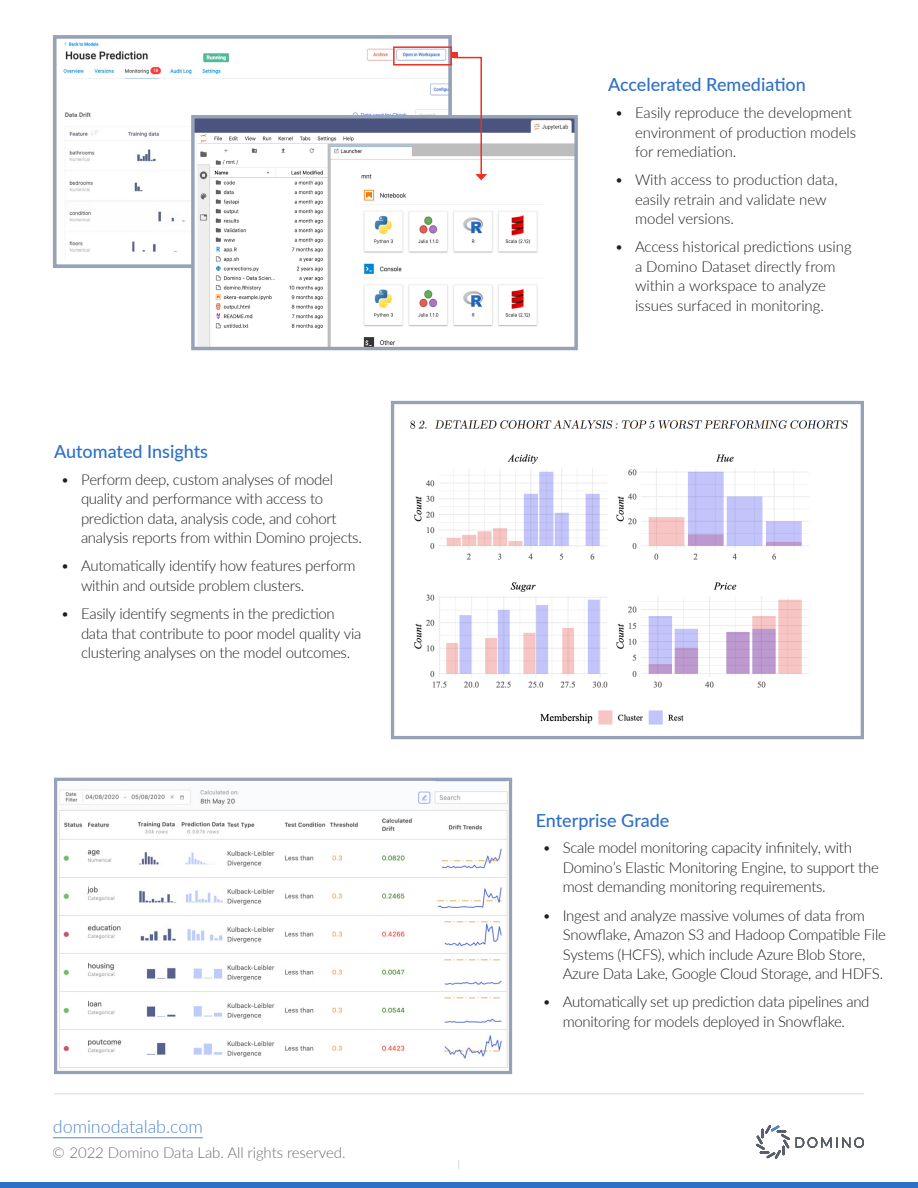
<style>
.page{position:relative;width:918px;height:1188px;background:#fff}
.page>*{position:absolute;margin:0;border:0;box-sizing:border-box;transform-origin:0 0}
.t1{font:500 18px "Lato";color:#2e70c7}
.t2{font:300 18px "Lato";letter-spacing:-.005em;color:#2e70c7}
.t3{font:300 15px/19.5px "Lato";letter-spacing:-.02em;color:#231f20}
.t4{font:300 15px "Lato";letter-spacing:-.005em;color:#424242}
</style>
<div class="page">
<img style="left:59px;top:789px;width:449px;height:279px">
<div style="left:54px;top:778px;width:458px;height:296px;border:3px solid #96a3b6"></div>
<svg style="left:756px;top:1125px;width:34px;height:34px"></svg>
<svg style="left:796px;top:1137px;width:68px;height:11px"></svg>
<hr style="left:54px;top:1094px;width:810px;height:1px;background:#96a3b6">
<hr style="left:53px;top:1138px;width:150px;height:1px;background:#2e70c7">
<div style="left:0;top:1183px;width:918px;height:5px;background:#2e70c7"></div>
<img style="left:63px;top:42px;width:384px;height:210px">
<div style="left:53px;top:35px;width:399px;height:233px;border:4px solid #96a3b6"></div>
<img style="left:195px;top:119px;width:379px;height:227px">
<div style="left:191px;top:115px;width:387px;height:235px;border:3px solid #96a3b6"></div>
<div style="left:393px;top:46px;width:59px;height:20px;border:2px solid #ee3024"></div>
<svg style="left:452px;top:52px;width:35px;height:128px"></svg>
<img style="left:410px;top:420px;width:438px;height:305px">
<div style="left:391px;top:401px;width:473px;height:338px;border:3px solid #96a3b6"></div>
<h2 class="t1" style="left:54px;top:438px;width:156px">Automated Insights</h2>
<p class="t3" style="left:81px;top:469px;width:282px;text-indent:-20px">• Perform deep, custom analyses of model quality and performance with access to prediction data, analysis code, and cohort analysis reports from within Domino projects.</p>
<p class="t3" style="left:81px;top:556px;width:276px;text-indent:-20px">• Automatically identify how features perform within and outside problem clusters.</p>
<p class="t3" style="left:81px;top:603px;width:282px;text-indent:-20px">• Easily identify segments in the prediction data that contribute to poor model quality via clustering analyses on the model outcomes.</p>
<p class="t2" style="left:53px;top:1114px;width:152px">dominodatalab.com</p>
<p class="t4" style="left:53px;top:1143px;width:294px">© 2022 Domino Data Lab. All rights reserved.</p>
<h2 class="t1" style="left:608px;top:72px;width:199px">Accelerated Remediation</h2>
<p class="t3" style="left:635px;top:102px;width:223px;text-indent:-20px">• Easily reproduce the development environment of production models for remediation.</p>
<p class="t3" style="left:635px;top:170px;width:204px;text-indent:-20px">• With access to production data, easily retrain and validate new model versions.</p>
<p class="t3" style="left:615px;top:237px;width:238px;text-align:center">• Access historical predictions using a Domino Dataset directly from within a workspace to analyze<br>issues surfaced in monitoring.</p>
<h2 class="t1" style="left:536px;top:808px;width:135px">Enterprise Grade</h2>
<p class="t3" style="left:563px;top:838px;width:318px;text-indent:-20px">• Scale model monitoring capacity infinitely, with<br>Domino’s Elastic Monitoring Engine, to support the most demanding monitoring requirements.</p>
<p class="t3" style="left:563px;top:905px;width:325px;text-indent:-20px">• Ingest and analyze massive volumes of data from Snowflake, Amazon S3 and Hadoop Compatible File Systems (HCFS), which include Azure Blob Store, Azure Data Lake, Google Cloud Storage, and HDFS.</p>
<p class="t3" style="left:542px;top:992px;width:329px;text-align:center">• Automatically set up prediction data pipelines and monitoring for models deployed in Snowflake.</p>
</div>
